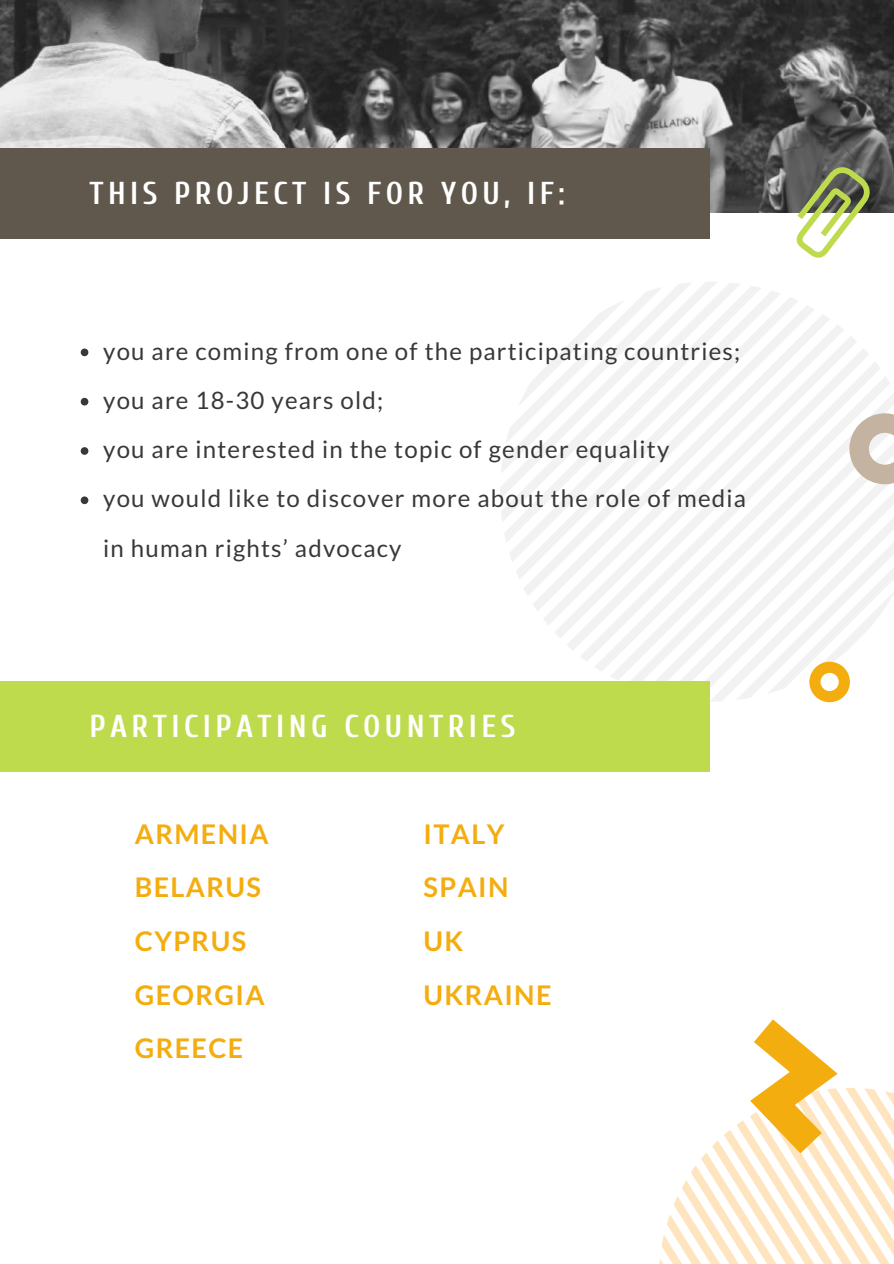
<style>
.page{position:relative;width:894px;height:1264px;background:#fff}
.page>*{position:absolute;margin:0;border:0;box-sizing:border-box;transform-origin:0 0}
.t1{font:700 31.5px "Cuprum";letter-spacing:.14em;color:#fff}
.t2{font:700 27px/53.6px "Lato";letter-spacing:.05em;color:#f4ad0f}
.t3{font:24px/49.3px "Lato";letter-spacing:.05em;color:#383838}
</style>
<div class="page">
<svg style="left:500px;top:282px;width:393px;height:419px"></svg>
<svg style="left:81px;top:348px;width:7px;height:8px"></svg>
<svg style="left:81px;top:398px;width:7px;height:7px"></svg>
<svg style="left:81px;top:447px;width:7px;height:8px"></svg>
<svg style="left:81px;top:496px;width:7px;height:8px"></svg>
<img style="left:0;top:0;width:893px;height:212px">
<div style="left:0;top:149px;width:710px;height:90px;background:#60584c"></div>
<svg style="left:785px;top:160px;width:96px;height:98px"></svg>
<svg style="left:849px;top:413px;width:44px;height:71px"></svg>
<div style="left:0;top:681px;width:710px;height:90px;background:#bedb4d"></div>
<svg style="left:809px;top:661px;width:40px;height:41px"></svg>
<svg style="left:659px;top:1088px;width:234px;height:175px"></svg>
<svg style="left:717px;top:1019px;width:141px;height:138px"></svg>
<h1 class="t1" style="left:89px;top:176px;width:477px">THIS PROJECT IS FOR YOU, IF:</h1>
<p class="t3" style="left:103px;top:325px;width:644px">you are coming from one of the participating countries; you are 18-30 years old;<br>you are interested in the topic of gender equality<br>you would like to discover more about the role of media in human rights’ advocacy</p>
<h1 class="t1" style="left:89px;top:708px;width:427px">PARTICIPATING COUNTRIES</h1>
<p class="t2" style="left:135px;top:806px;width:135px">ARMENIA<br>BELARUS<br>CYPRUS<br>GEORGIA<br>GREECE</p>
<p class="t2" style="left:423px;top:806px;width:129px">ITALY<br>SPAIN<br>UK<br>UKRAINE</p>
</div>
